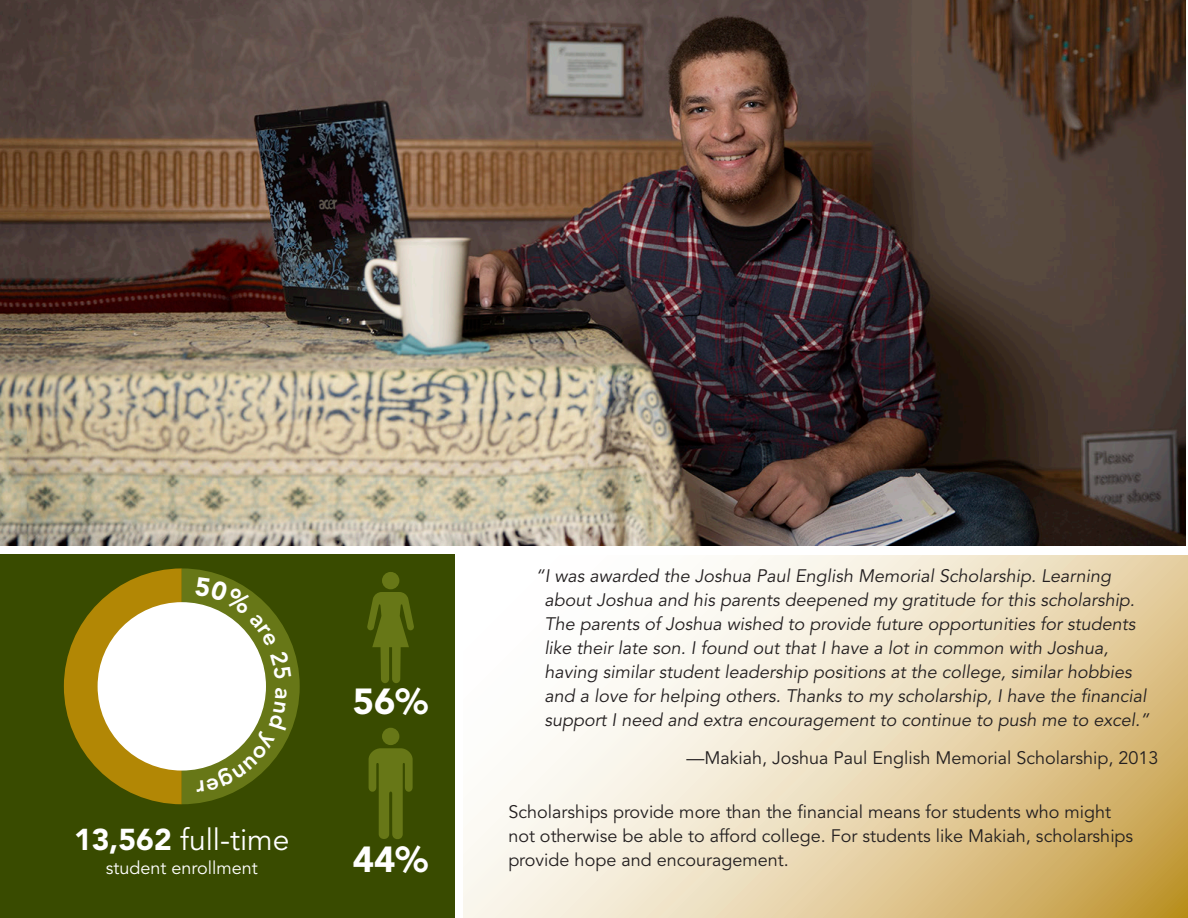
<style>
.page{position:relative;width:1188px;height:918px;background:#fff}
.page>*{position:absolute;margin:0;border:0;box-sizing:border-box;transform-origin:0 0}
.t1{font:900 36px "Avenir LT";color:#fff}
.text{font:30px "Avenir LT";color:#fff}
.scholar_squote{font:italic 18px/24px "Avenir LT";color:#231f20}
.text-2{font:18px/24px "Avenir LT";color:#231f20}
.scholar_squote-2{font:18px "Avenir LT";color:#231f20}
.text-3{font:18px "Avenir LT";color:#fff}
.s1{font-weight:900}
</style>
<div class="page">
<img style="left:0;top:0;width:1185px;height:546px">
<svg style="left:463px;top:555px;width:725px;height:363px"></svg>
<div style="left:0;top:555px;width:454px;height:363px;background:#394b00"></div>
<div style="left:382px;top:572px;width:17px;height:17px;background:#677717;border-radius:50%"></div>
<svg style="left:367px;top:592px;width:47px;height:91px"></svg>
<div style="left:382px;top:728px;width:17px;height:17px;background:#677717;border-radius:50%"></div>
<svg style="left:369px;top:748px;width:44px;height:91px"></svg>
<svg style="left:64px;top:568px;width:236px;height:236px"></svg>
<p class="text" style="left:74px;top:822px;width:217px"><span class="s1">13,562</span> full-time</p>
<p class="text-3" style="left:106px;top:857px;width:153px">student enrollment</p>
<p class="t1" style="left:353px;top:680px;width:77px">56%</p>
<p class="t1" style="left:353px;top:837px;width:77px">44%</p>
<p class="scholar_squote" style="left:544px;top:564px;width:607px;text-indent:-9px">“I was awarded the Joshua Paul English Memorial Scholarship. Learning about Joshua and his parents deepened my gratitude for this scholarship.<br>The parents of Joshua wished to provide future opportunities for students like their late son. I found out that I have a lot in common with Joshua, having similar student leadership positions at the college, similar hobbies and a love for helping others. Thanks to my scholarship, I have the financial support I need and extra encouragement to continue to push me to excel.”</p>
<p class="scholar_squote-2" style="left:686px;top:747px;width:474px">—Makiah, Joshua Paul English Memorial Scholarship, 2013</p>
<p class="text-2" style="left:508px;top:801px;width:626px">Scholarships provide more than the financial means for students who might not otherwise be able to afford college. For students like Makiah, scholarships provide hope and encouragement.</p>
</div>
